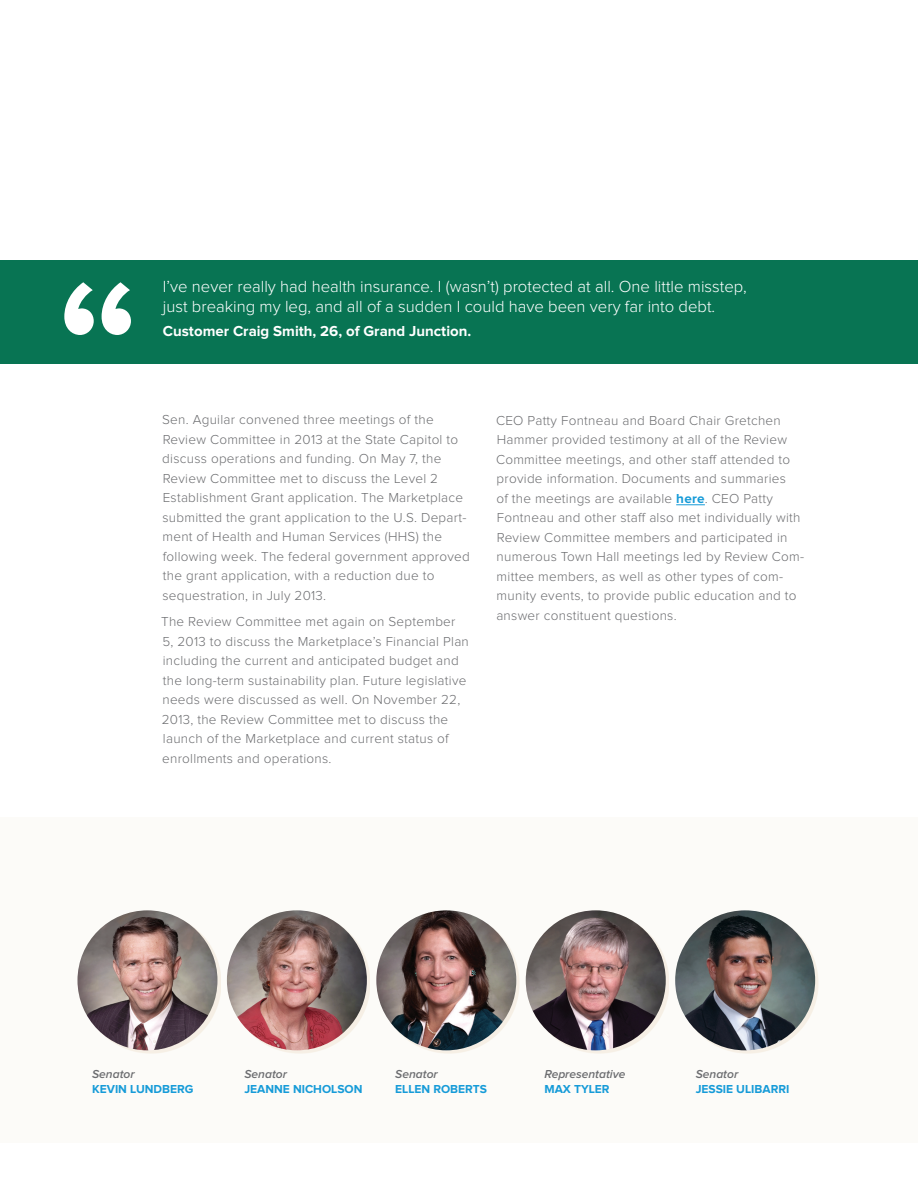
<style>
.page{position:relative;width:918px;height:1188px;background:#fff}
.page>*{position:absolute;margin:0;border:0;box-sizing:border-box;transform-origin:0 0}
.t1{font:600 201.3px "Proxima Nova";color:#fff}
.t2{font:300 16.65px/20px "Proxima Nova";color:#fff}
.t3{font:700 15px "Proxima Nova";color:#fff}
.t4{font:300 13.5px/19.5px "Proxima Nova";letter-spacing:.02em;color:#6c6d70}
.t5{font:700 12px "Proxima Nova";color:#169bd8}
.t6{font:italic 600 12px "Proxima Nova";color:#6c6d70}
.s1{font-weight:700;color:#169bd8}
</style>
<div class="page">
<svg style="left:676px;top:505px;width:29px;height:1px"></svg>
<div style="left:0;top:817px;width:918px;height:326px;background:#fcfbf8"></div>
<div style="left:80px;top:913px;width:141px;height:141px;background:#f4ecdf;opacity:.75"></div>
<img style="left:77px;top:910px;width:140px;height:140px;border-radius:70px">
<div style="left:230px;top:913px;width:140px;height:141px;background:#f4ecdf;opacity:.75"></div>
<img style="left:227px;top:910px;width:140px;height:140px;border-radius:70px">
<div style="left:379px;top:913px;width:140px;height:141px;background:#f4ecdf;opacity:.75"></div>
<img style="left:376px;top:910px;width:140px;height:140px;border-radius:70px">
<div style="left:529px;top:913px;width:140px;height:141px;background:#f4ecdf;opacity:.75"></div>
<img style="left:526px;top:910px;width:140px;height:140px;border-radius:70px">
<div style="left:678px;top:913px;width:140px;height:141px;background:#f4ecdf;opacity:.75"></div>
<img style="left:675px;top:910px;width:140px;height:140px;border-radius:70px">
<div style="left:0;top:260px;width:918px;height:103px;background:#087453"></div>
<h1 class="t1" style="left:55px;top:260px;width:88px">“</h1>
<p class="t2" style="left:163px;top:277px;width:586px">I’ve never really had health insurance. I (wasn’t) protected at all. One little misstep, just breaking my leg, and all of a sudden I could have been very far into debt.</p>
<p class="t3" style="left:163px;top:325px;width:310px">CUSTOMER CRAIG SMITH, 26, OF GRAND JUNCTION.</p>
<p class="t4" style="left:162px;top:411px;width:309px">Sen. Aguilar convened three meetings of the Review Committee in 2013 at the State Capitol to discuss operations and funding. On May 7, the Review Committee met to discuss the Level 2<br>Establishment Grant application. The Marketplace submitted the grant application to the U.S. Depart&shy;ment of Health and Human Services (HHS) the following week. The federal government approved the grant application, with a reduction due to sequestration, in July 2013.</p>
<p class="t4" style="left:161px;top:612px;width:309px">The Review Committee met again on September 5, 2013 to discuss the Marketplace’s Financial Plan including the current and anticipated budget and the long-term sustainability plan. Future legislative needs were discussed as well. On November 22, 2013, the Review Committee met to discuss the launch of the Marketplace and current status of enrollments and operations.</p>
<p class="t4" style="left:496px;top:411px;width:310px">CEO Patty Fontneau and Board Chair Gretchen Hammer provided testimony at all of the Review Committee meetings, and other staff attended to provide information. Documents and summaries<br>of the meetings are available <span class="s1">HERE</span>. CEO Patty Fontneau and other staff also met individually with Review Committee members and participated in numerous Town Hall meetings led by Review Com&shy;mittee members, as well as other types of com&shy;munity events, to provide public education and to answer constituent questions.</p>
<p class="t6" style="left:92px;top:1069px;width:44px">Senator</p>
<p class="t5" style="left:92px;top:1083px;width:101px">KEVIN LUNDBERG</p>
<p class="t6" style="left:244px;top:1069px;width:44px">Senator</p>
<p class="t5" style="left:244px;top:1083px;width:120px">JEANNE NICHOLSON</p>
<p class="t6" style="left:395px;top:1069px;width:44px">Senator</p>
<p class="t5" style="left:395px;top:1083px;width:86px">ELLEN ROBERTS</p>
<p class="t6" style="left:544px;top:1069px;width:83px">Representative</p>
<p class="t5" style="left:544px;top:1083px;width:67px">MAX TYLER</p>
<p class="t6" style="left:696px;top:1069px;width:44px">Senator</p>
<p class="t5" style="left:696px;top:1083px;width:95px">JESSIE ULIBARRI</p>
</div>
